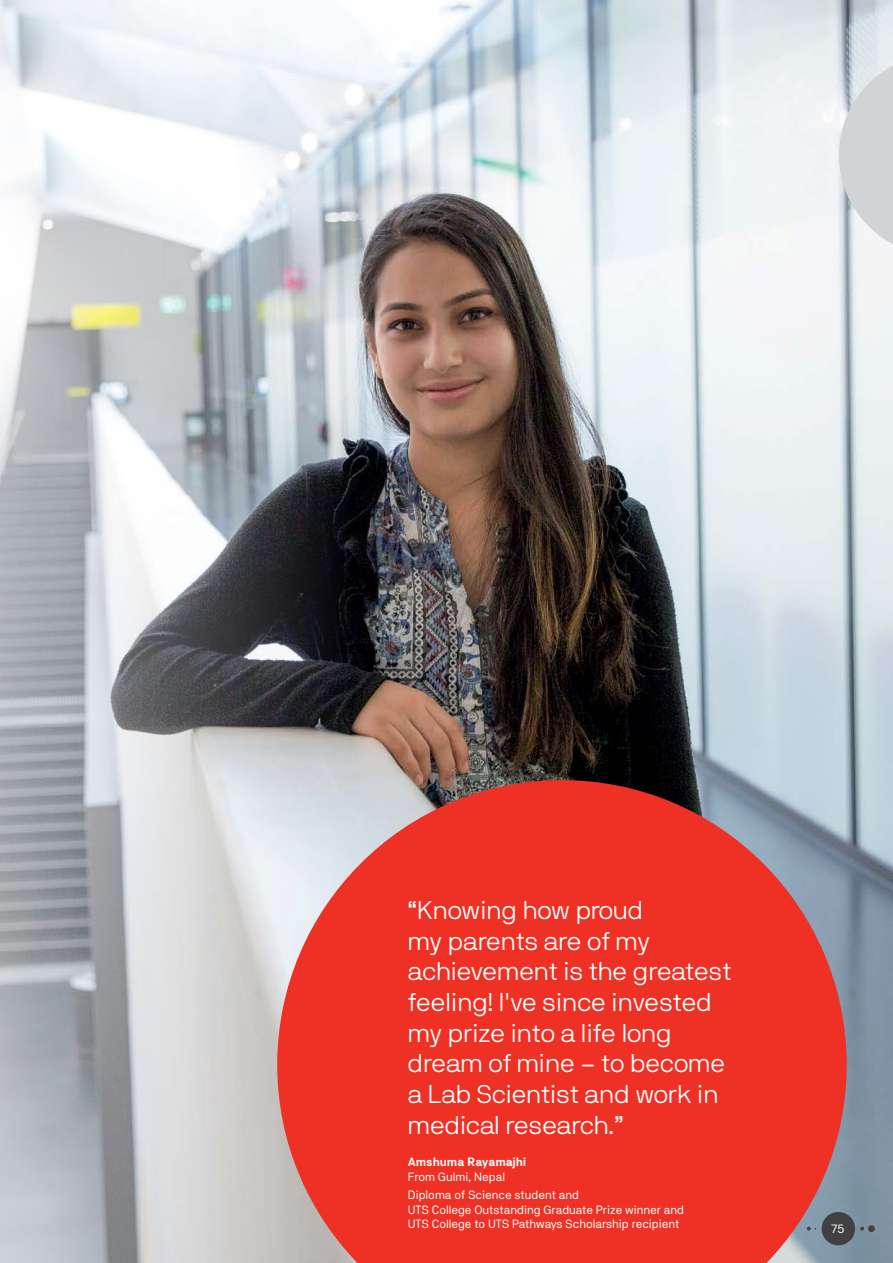
<style>
.page{position:relative;width:893px;height:1263px;background:#fff}
.page>*{position:absolute;margin:0;border:0;box-sizing:border-box;transform-origin:0 0}
.t1{font:300 25.5px/30.6px "NB International Pro";color:#fff}
.t2{font:12px/18.6px "NB Akademie Std";color:#fff}
.t3{font:700 12px "NB Akademie Std";color:#fff}
</style>
<div class="page">
<img style="left:0;top:0;width:893px;height:1263px">
<svg style="left:277px;top:780px;width:570px;height:483px;fill:#ee3124"></svg>
<svg style="left:839px;top:54px;width:54px;height:202px"></svg>
<div style="left:822px;top:1212px;width:33px;height:33px;background:#414042;border-radius:50%"></div>
<div style="left:868px;top:1225px;width:7px;height:7px;background:#414042;border-radius:50%"></div>
<svg style="left:860px;top:1227px;width:4px;height:3px"></svg>
<svg style="left:807px;top:1227px;width:9px;height:3px"></svg>
<p class="t1" style="left:408px;top:895px;width:325px">“Knowing how proud<br>my parents are of my achievement is the greatest feeling! I've since invested my prize into a life long dream of mine – to become a Lab Scientist and work in medical research.”</p>
<p class="t3" style="left:408px;top:1155px;width:120px">Amshuma Rayamajhi</p>
<p class="t2" style="left:408px;top:1167px;width:173px">From Gulmi, Nepal<br>Diploma of Science student and</p>
<p class="t2" style="left:408px;top:1202px;width:278px;line-height:14.4px">UTS College Outstanding Graduate Prize winner and<br>UTS College to UTS Pathways Scholarship recipient</p>
<p class="t2" style="left:831px;top:1219px;width:15px">75</p>
</div>
